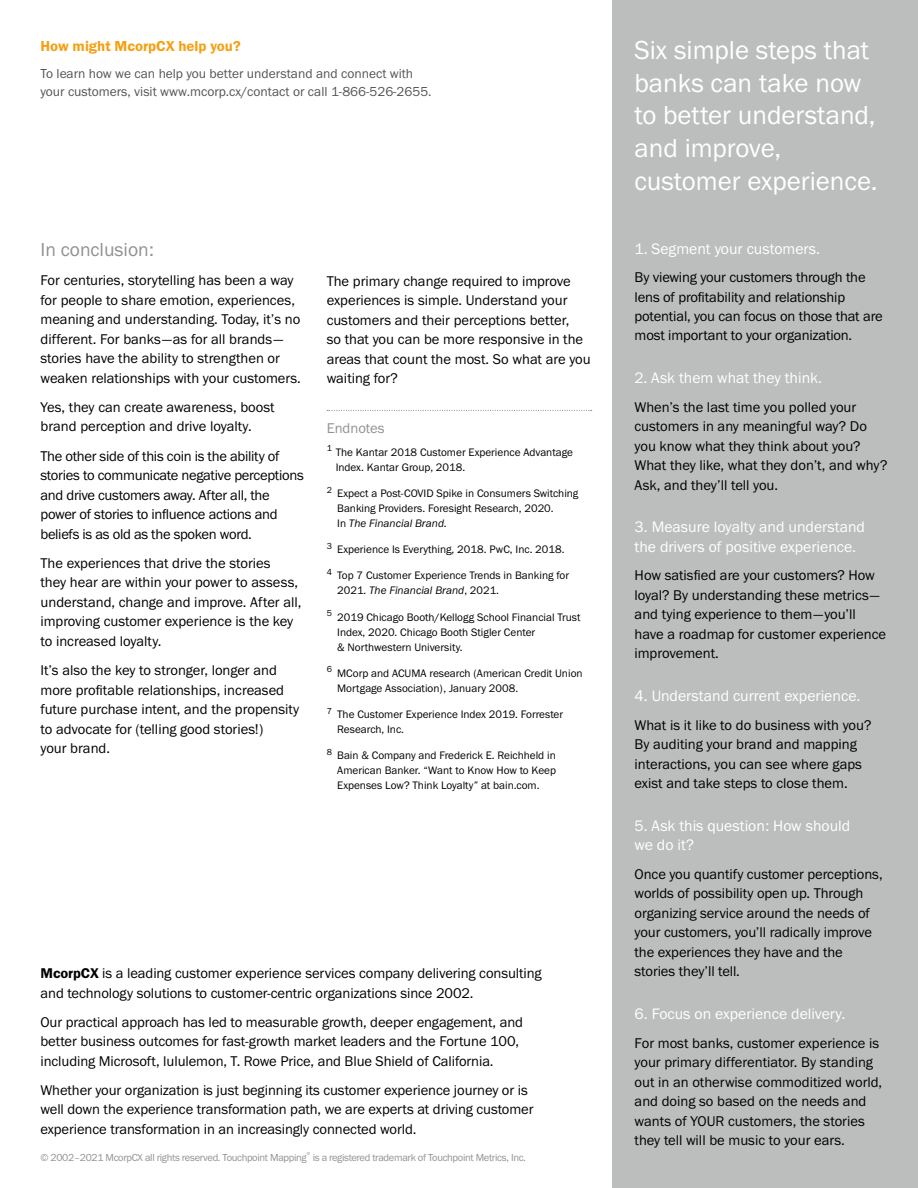
<style>
.page{position:relative;width:918px;height:1188px;background:#fff}
.page>*{position:absolute;margin:0;border:0;box-sizing:border-box;transform-origin:0 0}
.t1{font:27px/33px "Franklin Gothic URW Boo";color:#fff}
.t2{font:19.5px "Franklin Gothic URW Boo";color:#919192}
.t3{font:15.75px/19.5px "Franklin Gothic URW Boo";color:#fff}
.t4{font:15px "Franklin Gothic URW Dem";color:#f4a011}
.t5{font:14.7px/19.5px "Franklin Gothic URW Boo";letter-spacing:-.005em;color:#000}
.t6{font:14.7px "Franklin Gothic URW Boo";color:#919192}
.t7{font:13.5px/18px "Franklin Gothic URW Boo";color:#545455}
.t8{font:11.25px/15px "Franklin Gothic URW Boo";color:#000}
.t9{font:11.25px "Franklin Gothic URW Boo Ita";color:#000}
.t10{font:10.5px "Franklin Gothic URW Boo";letter-spacing:-.03em;color:#919192}
.t11{font:4.5px "Franklin Gothic URW Boo";color:#919192}
.s1{font-family:"Franklin Gothic URW Boo"}
.s2{font-family:"Franklin Gothic URW Dem"}
</style>
<div class="page">
<div style="left:613px;top:0;width:305px;height:1188px;background:#bcbdbd"></div>
<svg style="left:327px;top:410px;width:265px;height:1px"></svg>
<p class="t4" style="left:40px;top:36px;width:202px">How might McorpCX help you?</p>
<p class="t7" style="left:40px;top:64px;width:393px">To learn how we can help you better understand and connect with your customers, visit www.mcorp.cx/contact or call 1-866-526-2655.</p>
<h2 class="t2" style="left:40px;top:237px;width:115px">In conclusion:</h2>
<p class="t5" style="left:40px;top:270px;width:262px">For centuries, storytelling has been a way for people to share emotion, experiences, meaning and understanding. Today, it’s no different. For banks—as for all brands— stories have the ability to strengthen or weaken relationships with your customers.</p>
<p class="t5" style="left:40px;top:397px;width:236px">Yes, they can create awareness, boost brand perception and drive loyalty.</p>
<p class="t5" style="left:40px;top:446px;width:265px">The other side of this coin is the ability of stories to communicate negative perceptions and drive customers away. After all, the power of stories to influence actions and beliefs is as old as the spoken word.</p>
<p class="t5" style="left:40px;top:553px;width:262px">The experiences that drive the stories<br>they hear are within your power to assess, understand, change and improve. After all, improving customer experience is the key to increased loyalty.</p>
<p class="t5" style="left:40px;top:660px;width:260px">It’s also the key to stronger, longer and more profitable relationships, increased future purchase intent, and the propensity to advocate for (telling good stories!)<br>your brand.</p>
<p class="t5" style="left:327px;top:271px;width:266px">The primary change required to improve experiences is simple. Understand your customers and their perceptions better,<br>so that you can be more responsive in the areas that count the most. So what are you waiting for?</p>
<p class="t6" style="left:327px;top:419px;width:59px">Endnotes</p>
<p class="t8" style="left:336px;top:444px;width:239px;text-indent:-9px"><sup>1</sup> The Kantar 2018 Customer Experience Advantage<br>Index. Kantar Group, 2018.</p>
<p class="t8" style="left:337px;top:486px;width:243px;text-indent:-10px"><sup>2</sup> Expect a Post-COVID Spike in Consumers Switching<br>Banking Providers. Foresight Research, 2020.</p>
<p class="t9" style="left:337px;top:516px;width:111px"><span class="s1">In</span> The Financial Brand.</p>
<p class="t8" style="left:327px;top:542px;width:239px"><sup>3</sup> Experience Is Everything, 2018. PwC, Inc. 2018.</p>
<p class="t8" style="left:327px;top:568px;width:244px"><sup>4</sup> Top 7 Customer Experience Trends in Banking for</p>
<p class="t9" style="left:337px;top:584px;width:163px"><span class="s1">2021.</span> The Financial Brand<span class="s1">, 2021.</span></p>
<p class="t8" style="left:337px;top:609px;width:245px;text-indent:-11px"><sup>5</sup> 2019 Chicago Booth/Kellogg School Financial Trust<br>Index, 2020. Chicago Booth Stigler Center<br>&amp; Northwestern University.</p>
<p class="t8" style="left:337px;top:665px;width:247px;text-indent:-11px"><sup>6</sup> MCorp and ACUMA research (American Credit Union<br>Mortgage Association), January 2008.</p>
<p class="t8" style="left:337px;top:707px;width:227px;text-indent:-11px"><sup>7</sup> The Customer Experience Index 2019. Forrester<br>Research, Inc.</p>
<p class="t8" style="left:337px;top:748px;width:220px;text-align:justify;text-indent:-11px"><sup>8</sup> Bain &amp; Company and Frederick E. Reichheld in American Banker. “Want to Know How to Keep Expenses Low? Think Loyalty” at bain.com.</p>
<p class="t5" style="left:40px;top:963px;width:503px"><span class="s2">McorpCX</span> is a leading customer experience services company delivering consulting and technology solutions to customer-centric organizations since 2002.</p>
<p class="t5" style="left:40px;top:1012px;width:484px">Our practical approach has led to measurable growth, deeper engagement, and better business outcomes for fast-growth market leaders and the Fortune 100, including Microsoft, lululemon, T. Rowe Price, and Blue Shield of California.</p>
<p class="t5" style="left:40px;top:1080px;width:495px">Whether your organization is just beginning its customer experience journey or is well down the experience transformation path, we are experts at driving customer experience transformation in an increasingly connected world.</p>
<p class="t11" style="left:307px;top:1150px;width:5px">®</p>
<p class="t10" style="left:40px;top:1150px;width:110px"><span class="s2">McorpCX</span> | www.mcorp.cx</p>
<p class="t10" style="left:313px;top:1151px;width:215px">is a registered trademark of Touchpoint Metrics, Inc.</p>
<p class="t10" style="left:40px;top:1151px;width:268px">© 2002–2021 McorpCX all rights reserved. Touchpoint Mapping</p>
<h1 class="t1" style="left:634px;top:33px;width:245px">Six simple steps that banks can take now to better understand, and improve, customer experience.</h1>
<p class="t3" style="left:635px;top:238px;width:187px">1. Segment your customers.</p>
<p class="t5" style="left:635px;top:267px;width:250px">By viewing your customers through the lens of profitability and relationship potential, you can focus on those that are most important to your organization.</p>
<p class="t3" style="left:635px;top:368px;width:189px">2. Ask them what they think.</p>
<p class="t5" style="left:635px;top:397px;width:254px">When’s the last time you polled your customers in any meaningful way? Do you know what they think about you?<br>What they like, what they don’t, and why?<br>Ask, and they’ll tell you.</p>
<p class="t3" style="left:635px;top:517px;width:232px">3. Measure loyalty and understand the drivers of positive experience.</p>
<p class="t5" style="left:635px;top:566px;width:253px">How satisfied are your customers? How loyal? By understanding these metrics— and tying experience to them—you’ll have a roadmap for customer experience improvement.</p>
<p class="t3" style="left:635px;top:686px;width:227px">4. Understand current experience.</p>
<p class="t5" style="left:635px;top:715px;width:238px">What is it like to do business with you?<br>By auditing your brand and mapping interactions, you can see where gaps exist and take steps to close them.</p>
<p class="t3" style="left:635px;top:816px;width:217px">5. Ask this question: How should we do it?</p>
<p class="t5" style="left:635px;top:864px;width:250px">Once you quantify customer perceptions, worlds of possibility open up. Through organizing service around the needs of your customers, you’ll radically improve the experiences they have and the stories they’ll tell.</p>
<p class="t3" style="left:635px;top:1004px;width:212px">6. Focus on experience delivery.</p>
<p class="t5" style="left:635px;top:1033px;width:249px">For most banks, customer experience is your primary differentiator. By standing out in an otherwise commoditized world, and doing so based on the needs and wants of YOUR customers, the stories they tell will be music to your ears.</p>
</div>
